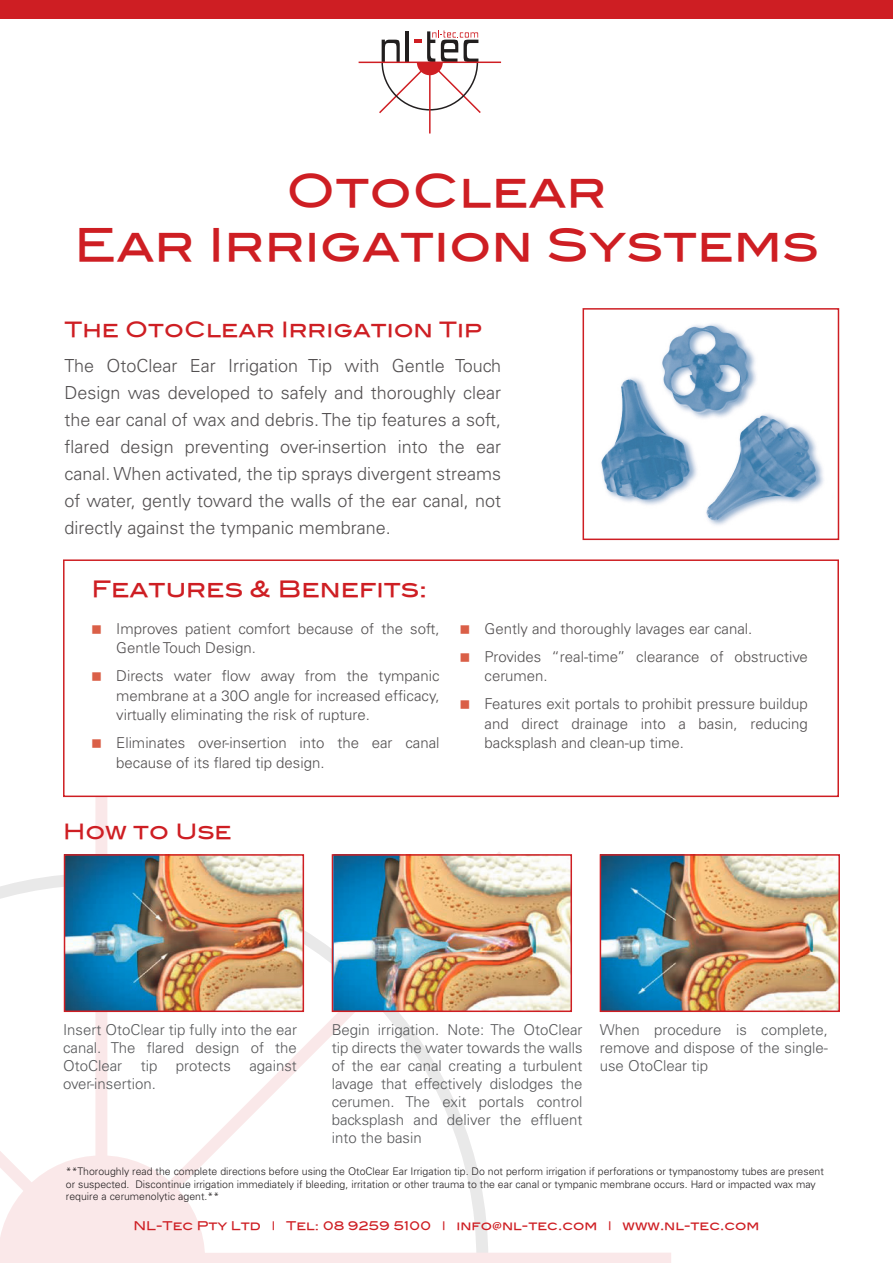
<style>
.page{position:relative;width:893px;height:1263px;background:#fff}
.page>*{position:absolute;margin:0;border:0;box-sizing:border-box;transform-origin:0 0}
.t1{font:45px/54px "Blair Md ITCTT Medium";color:#ce1e23;text-align:center}
.t2{font:22.5px "Blair Md ITCTT Medium";color:#ce1e23}
.t3{font:21px "Blair Md ITCTT Medium";color:#ce1e23}
.t4{font:300 18px/27px "Univers";color:#535051;text-align:justify}
.t5{font:300 15px/19.5px "Univers";color:#535051}
.t6{font:300 15px/18px "Univers";color:#57585a;text-align:justify}
.t7{font:12px "Blair Md ITCTT Medium";color:#ce1e23}
.t8{font:300 10.5px/12.6px "Univers";color:#231f20}
</style>
<div class="page">
<div style="left:0;top:0;width:893px;height:18px;background:#ce1e23"></div>
<svg style="left:0;top:867px;width:494px;height:385px"></svg>
<svg style="left:0;top:1155px;width:205px;height:97px"></svg>
<div style="left:0;top:1252px;width:671px;height:11px;background:#fae8e9"></div>
<div style="left:95px;top:689px;width:12px;height:570px;background:#fae8e9"></div>
<svg style="left:377px;top:30px;width:105px;height:84px"></svg>
<hr style="left:359px;top:62px;width:142px;height:1px;background:#cf1e23">
<hr style="left:429px;top:62px;width:2px;height:71px;background:#cf1e23">
<div style="left:63px;top:559px;width:776px;height:238px;background:#fff;border:2px solid #ce1e23"></div>
<img style="left:601px;top:324px;width:223px;height:201px">
<div style="left:583px;top:308px;width:256px;height:232px;border:2px solid #ce1e23"></div>
<img style="left:67px;top:857px;width:234px;height:152px">
<div style="left:64px;top:854px;width:240px;height:158px;border:2px solid #ce1e23"></div>
<img style="left:335px;top:857px;width:234px;height:152px">
<div style="left:332px;top:854px;width:240px;height:158px;border:2px solid #ce1e23"></div>
<img style="left:603px;top:857px;width:234px;height:152px">
<div style="left:600px;top:854px;width:240px;height:158px;border:2px solid #ce1e23"></div>
<p class="t1" style="left:74px;top:159px;width:746px">OtoClear<br>Ear Irrigation Systems</p>
<p class="t3" style="left:65px;top:312px;width:419px">The OtoClear Irrigation Tip</p>
<p class="t4" style="left:65px;top:352px;width:438px">The OtoClear Ear Irrigation Tip with Gentle Touch Design was developed to safely and thoroughly clear the ear canal of wax and debris. The tip features a soft, flared design preventing over-insertion into the ear canal. When activated, the tip sprays divergent streams of water, gently toward the walls of the ear canal, not directly against the tympanic membrane.</p>
<p class="t2" style="left:92px;top:570px;width:337px">Features &amp; Benefits:</p>
<p class="t5" style="left:116px;top:619px;width:325px">Improves patient comfort because of the soft,<br>Gentle Touch Design.</p>
<p class="t5" style="left:116px;top:666px;width:325px;text-align:justify">Directs water flow away from the tympanic membrane at a 30O angle for increased efficacy, virtually eliminating the risk of rupture.</p>
<p class="t5" style="left:116px;top:733px;width:325px">Eliminates over-insertion into the ear canal because of its flared tip design.</p>
<p class="t3" style="left:63px;top:814px;width:170px">How to Use</p>
<p class="t5" style="left:485px;top:619px;width:269px">Gently and thoroughly lavages ear canal.</p>
<p class="t5" style="left:485px;top:647px;width:325px">Provides “real-time” clearance of obstructive cerumen.</p>
<p class="t5" style="left:485px;top:694px;width:325px;text-align:justify">Features exit portals to prohibit pressure buildup and direct drainage into a basin, reducing backsplash and clean-up time.</p>
<p class="t6" style="left:63px;top:1020px;width:235px">Insert OtoClear tip fully into the ear</p>
<p class="t6" style="left:63px;top:1038px;width:235px">canal. The flared design of the OtoClear tip protects against over-insertion.</p>
<p class="t6" style="left:332px;top:1020px;width:252px">Begin irrigation. Note: The OtoClear tip directs the water towards the walls of the ear canal creating a turbulent lavage that effectively dislodges the cerumen. The exit portals control backsplash and deliver the effluent into the basin</p>
<p class="t6" style="left:600px;top:1020px;width:230px">When procedure is complete, remove and dispose of the single&shy;use OtoClear tip</p>
<p class="t8" style="left:66px;top:1165px;width:759px">**Thoroughly read the complete directions before using the OtoClear Ear Irrigation tip. Do not perform irrigation if perforations or tympanostomy tubes are present or suspected. Discontinue irrigation immediately if bleeding, irritation or other trauma to the ear canal or tympanic membrane occurs. Hard or impacted wax may require a cerumenolytic agent.**</p>
<p class="t7" style="left:133px;top:1216px;width:628px">NL-Tec Pty Ltd | Tel: 08 9259 5100 | info@nl-tec.com | www.nl-tec.com</p>
</div>
